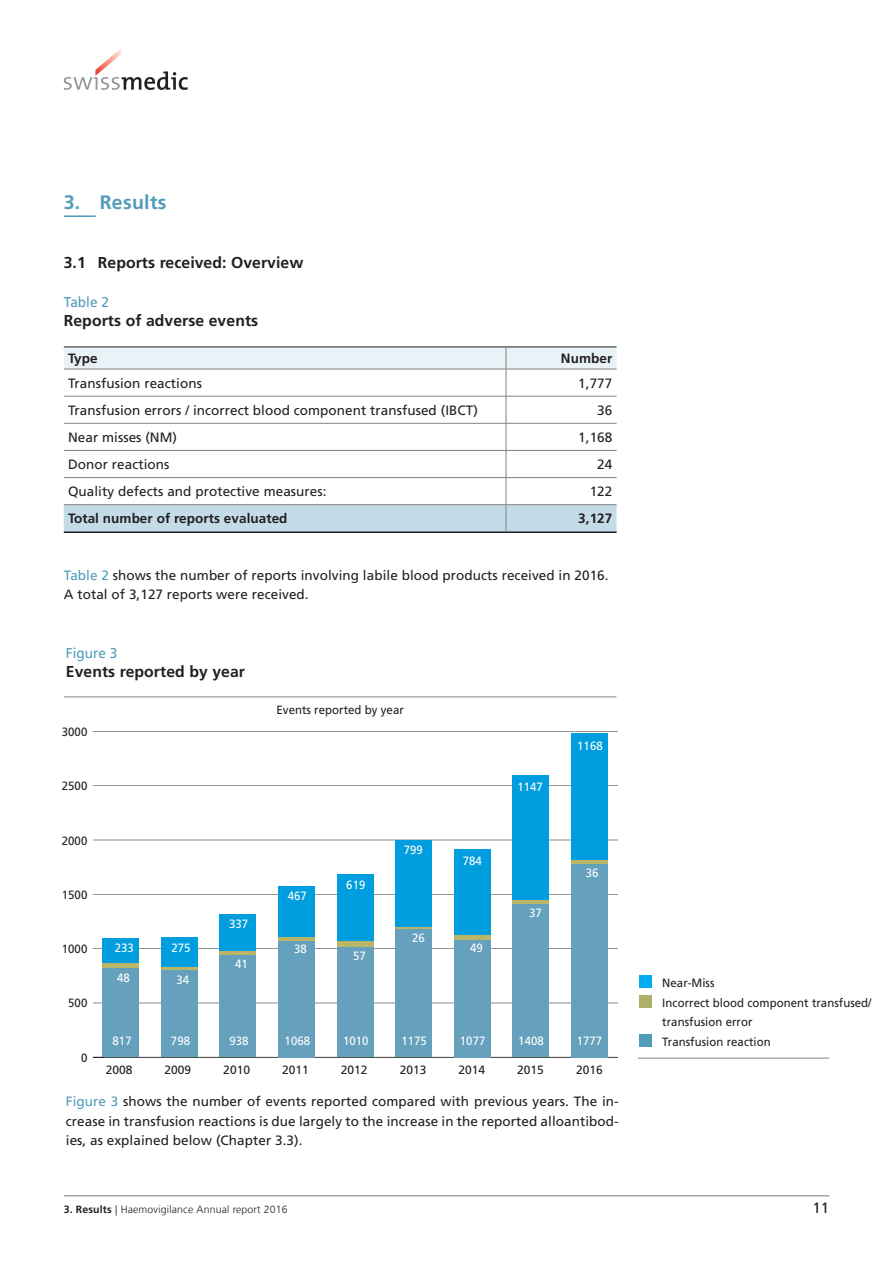
<style>
.page{position:relative;width:893px;height:1263px;background:#fff}
.page>*{position:absolute;margin:0;border:0;box-sizing:border-box;transform-origin:0 0}
.t1{font:700 19.5px "Frutiger LT Com";letter-spacing:.015em;color:#509cb9}
.t2{font:700 15.75px "Frutiger LT Com";letter-spacing:.005em;color:#231f20}
.t3{font:15px "Frutiger LT Com";color:#231f20}
.t4{font:14.25px "Frutiger LT Com";letter-spacing:.005em;color:#509cb9;scale:.95 1}
.t5{font:13.5px/19.5px "Frutiger LT Com";letter-spacing:.005em;color:#231f20;text-align:justify}
.t6{font:700 13.5px "Frutiger LT Com";letter-spacing:.005em;color:#231f20}
.t7{font:12px/19.5px "Frutiger LT Com";letter-spacing:.005em;color:#231f20;scale:.95 1}
.t8{font:12px "Frutiger LT Com";letter-spacing:.005em;color:#fff;scale:.95 1}
.t9{font:12px "Frutiger LT Com";letter-spacing:.005em;color:#231f20}
.t10{font:300 10.5px "Frutiger LT Com";letter-spacing:.015em;color:#231f20}
.t11{font:8.4px "Frutiger";color:#1a1a18;scale:1.37 1}
.s1{color:#509cb9}
.s2{font-weight:700}
</style>
<div class="page">
<svg style="left:64px;top:48px;width:124px;height:42px"></svg>
<hr style="left:64px;top:1195px;width:765px;height:1px;background:#231f20">
<hr style="left:64px;top:215px;width:32px;height:2px;background:#509cb9">
<svg style="left:64px;top:347px;width:553px;height:184px"></svg>
<hr style="left:64px;top:531px;width:442px;height:2px;background:#231f20">
<hr style="left:506px;top:531px;width:111px;height:2px;background:#231f20">
<hr style="left:94px;top:1057px;width:523px;height:1px;background:#1a1a18">
<hr style="left:94px;top:1003px;width:523px;height:1px;background:#1a1a18">
<hr style="left:94px;top:948px;width:523px;height:1px;background:#1a1a18">
<hr style="left:94px;top:894px;width:523px;height:1px;background:#1a1a18">
<hr style="left:94px;top:840px;width:523px;height:1px;background:#1a1a18">
<hr style="left:94px;top:785px;width:523px;height:1px;background:#1a1a18">
<hr style="left:94px;top:731px;width:523px;height:1px;background:#1a1a18">
<div style="left:102px;top:938px;width:37px;height:25px;background:#009ede"></div>
<div style="left:161px;top:937px;width:37px;height:30px;background:#009ede"></div>
<div style="left:219px;top:914px;width:37px;height:37px;background:#009ede"></div>
<div style="left:278px;top:886px;width:37px;height:51px;background:#009ede"></div>
<div style="left:337px;top:874px;width:36px;height:67px;background:#009ede"></div>
<div style="left:395px;top:840px;width:37px;height:87px;background:#009ede"></div>
<div style="left:454px;top:850px;width:37px;height:85px;background:#009ede"></div>
<div style="left:512px;top:776px;width:37px;height:124px;background:#009ede"></div>
<div style="left:571px;top:733px;width:37px;height:127px;background:#009ede"></div>
<div style="left:102px;top:963px;width:37px;height:5px;background:#b9b667"></div>
<hr style="left:161px;top:967px;width:37px;height:3px;background:#b9b667">
<hr style="left:219px;top:951px;width:37px;height:4px;background:#b9b667">
<hr style="left:278px;top:937px;width:37px;height:4px;background:#b9b667">
<div style="left:337px;top:941px;width:36px;height:6px;background:#b9b667"></div>
<hr style="left:395px;top:927px;width:37px;height:3px;background:#b9b667">
<div style="left:454px;top:935px;width:37px;height:5px;background:#b9b667"></div>
<hr style="left:512px;top:900px;width:37px;height:4px;background:#b9b667">
<hr style="left:571px;top:860px;width:37px;height:4px;background:#b9b667">
<div style="left:102px;top:968px;width:37px;height:89px;background:#65a1bd"></div>
<div style="left:161px;top:970px;width:37px;height:87px;background:#65a1bd"></div>
<div style="left:219px;top:955px;width:37px;height:102px;background:#65a1bd"></div>
<div style="left:278px;top:941px;width:37px;height:116px;background:#65a1bd"></div>
<div style="left:337px;top:947px;width:36px;height:110px;background:#65a1bd"></div>
<div style="left:395px;top:930px;width:37px;height:127px;background:#65a1bd"></div>
<div style="left:454px;top:940px;width:37px;height:117px;background:#65a1bd"></div>
<div style="left:512px;top:904px;width:37px;height:153px;background:#65a1bd"></div>
<div style="left:571px;top:864px;width:37px;height:193px;background:#65a1bd"></div>
<div style="left:639px;top:975px;width:13px;height:13px;background:#00aeef"></div>
<div style="left:639px;top:995px;width:13px;height:13px;background:#adb066"></div>
<div style="left:639px;top:1034px;width:13px;height:13px;background:#509cb9"></div>
<hr style="left:638px;top:1058px;width:191px;height:1px;background:#808285">
<hr style="left:64px;top:697px;width:552px;height:1px;background:#808285">
<h1 class="t1" style="left:64px;top:191px;width:104px">3. Results</h1>
<p class="t2" style="left:64px;top:253px;width:241px">3.1 Reports received: Overview</p>
<p class="t4" style="left:64px;top:293px;width:49px">Table 2</p>
<p class="t2" style="left:64px;top:311px;width:196px">Reports of adverse events</p>
<p class="t6" style="left:68px;top:350px;width:31px">Type</p>
<p class="t6" style="left:561px;top:350px;width:53px">Number</p>
<p class="t5" style="left:68px;top:373px;width:135px">Transfusion reactions</p>
<p class="t5" style="left:578px;top:373px;width:36px">1,777</p>
<p class="t5" style="left:68px;top:400px;width:411px">Transfusion errors / incorrect blood component transfused (IBCT)</p>
<p class="t5" style="left:597px;top:400px;width:17px">36</p>
<p class="t5" style="left:68px;top:428px;width:111px">Near misses (NM)</p>
<p class="t5" style="left:578px;top:428px;width:36px">1,168</p>
<p class="t5" style="left:68px;top:455px;width:103px">Donor reactions</p>
<p class="t5" style="left:597px;top:455px;width:17px">24</p>
<p class="t5" style="left:68px;top:482px;width:260px">Quality defects and protective measures:</p>
<p class="t5" style="left:590px;top:482px;width:24px">122</p>
<p class="t6" style="left:68px;top:511px;width:221px">Total number of reports evaluated</p>
<p class="t6" style="left:578px;top:511px;width:36px">3,127</p>
<p class="t5" style="left:64px;top:565px;width:546px"><span class="s1">Table 2</span> shows the number of reports involving labile blood products received in 2016.<br>A total of 3,127 reports were received.</p>
<p class="t4" style="left:66px;top:644px;width:56px">Figure 3</p>
<p class="t2" style="left:66px;top:662px;width:181px">Events reported by year</p>
<p class="t7" style="left:62px;top:722px;width:28px">3000</p>
<p class="t11" style="left:64px;top:726px;width:19px">3000</p>
<p class="t7" style="left:62px;top:776px;width:28px">2500</p>
<p class="t11" style="left:62px;top:780px;width:19px">2500</p>
<p class="t7" style="left:62px;top:831px;width:28px">2000</p>
<p class="t11" style="left:59px;top:834px;width:19px">2000</p>
<p class="t7" style="left:62px;top:885px;width:28px">1500</p>
<p class="t11" style="left:59px;top:889px;width:19px">1500</p>
<p class="t7" style="left:62px;top:939px;width:28px">1000</p>
<p class="t11" style="left:59px;top:943px;width:19px">1000</p>
<p class="t7" style="left:68px;top:993px;width:22px">500</p>
<p class="t11" style="left:65px;top:997px;width:14px">500</p>
<p class="t8" style="left:115px;top:941px;width:22px">233</p>
<p class="t8" style="left:117px;top:970px;width:15px">48</p>
<p class="t8" style="left:171px;top:940px;width:22px">275</p>
<p class="t8" style="left:176px;top:973px;width:15px">34</p>
<p class="t8" style="left:229px;top:916px;width:22px">337</p>
<p class="t8" style="left:235px;top:956px;width:15px">41</p>
<p class="t7" style="left:276px;top:701px;width:136px">Events reported by year</p>
<p class="t8" style="left:288px;top:888px;width:22px">467</p>
<p class="t8" style="left:294px;top:942px;width:15px">38</p>
<p class="t8" style="left:346px;top:877px;width:22px">619</p>
<p class="t8" style="left:353px;top:949px;width:15px">57</p>
<p class="t8" style="left:404px;top:842px;width:22px">799</p>
<p class="t8" style="left:412px;top:930px;width:15px">26</p>
<p class="t8" style="left:463px;top:853px;width:22px">784</p>
<p class="t8" style="left:470px;top:941px;width:15px">49</p>
<p class="t8" style="left:517px;top:780px;width:28px">1147</p>
<p class="t8" style="left:529px;top:906px;width:15px">37</p>
<p class="t8" style="left:577px;top:738px;width:28px">1168</p>
<p class="t8" style="left:586px;top:866px;width:15px">36</p>
<p class="t7" style="left:81px;top:1048px;width:8px">0</p>
<p class="t11" style="left:77px;top:1056px;width:6px">0</p>
<p class="t8" style="left:113px;top:1034px;width:22px">817</p>
<p class="t8" style="left:171px;top:1034px;width:22px">798</p>
<p class="t8" style="left:229px;top:1034px;width:22px">938</p>
<p class="t8" style="left:285px;top:1034px;width:28px">1068</p>
<p class="t8" style="left:343px;top:1034px;width:28px">1010</p>
<p class="t8" style="left:401px;top:1034px;width:28px">1175</p>
<p class="t8" style="left:460px;top:1034px;width:28px">1077</p>
<p class="t8" style="left:518px;top:1034px;width:28px">1408</p>
<p class="t8" style="left:577px;top:1034px;width:28px">1777</p>
<p class="t9" style="left:106px;top:1062px;width:28px">2008</p>
<p class="t9" style="left:165px;top:1062px;width:28px">2009</p>
<p class="t9" style="left:223px;top:1062px;width:28px">2010</p>
<p class="t9" style="left:282px;top:1062px;width:28px">2011</p>
<p class="t9" style="left:341px;top:1062px;width:28px">2012</p>
<p class="t9" style="left:400px;top:1062px;width:28px">2013</p>
<p class="t9" style="left:458px;top:1062px;width:28px">2014</p>
<p class="t9" style="left:517px;top:1062px;width:28px">2015</p>
<p class="t9" style="left:576px;top:1062px;width:28px">2016</p>
<p class="t5" style="left:66px;top:1092px;width:554px"><span class="s1">Figure 3</span> shows the number of events reported compared with previous years. The in&shy;crease in transfusion reactions is due largely to the increase in the reported alloantibod&shy;ies, as explained below (Chapter 3.3).</p>
<p class="t7" style="left:662px;top:973px;width:222px">Near-Miss<br>Incorrect blood component transfused/ transfusion error<br>Transfusion reaction</p>
<p class="t10" style="left:64px;top:1203px;width:225px"><span class="s2">3. Results</span> | Haemovigilance Annual report 2016</p>
<p class="t3" style="left:812px;top:1199px;width:18px">11</p>
</div>
